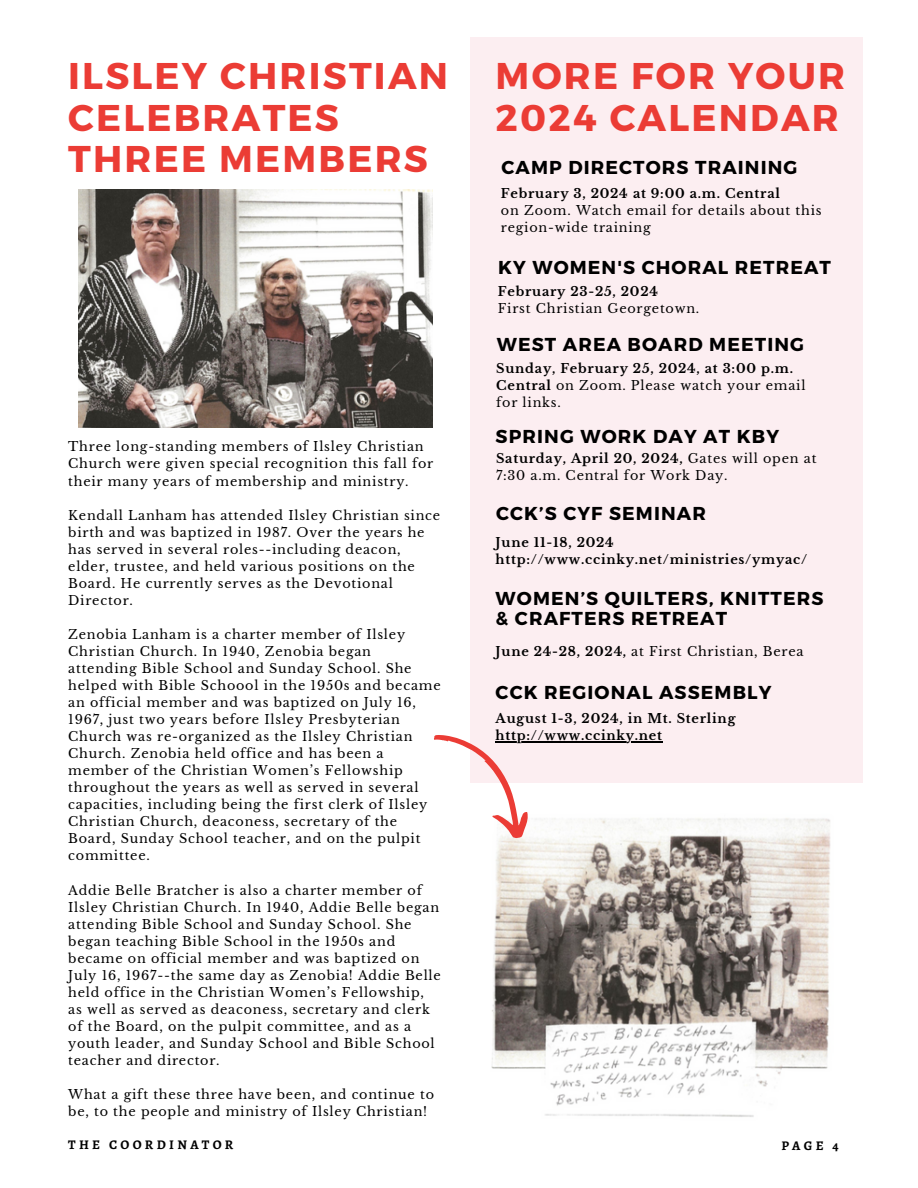
<style>
.page{position:relative;width:918px;height:1188px;background:#fff}
.page>*{position:absolute;margin:0;border:0;box-sizing:border-box;transform-origin:0 0}
.t1{font:700 37.2px/41.7px "Montserrat";letter-spacing:.06em;color:#eb3c35}
.t2{font:700 18.75px/20.2px "Montserrat";letter-spacing:.06em;color:#000}
.t3{font:700 13.2px "Alegreya";letter-spacing:.25em;color:#000}
.t4{font:12.75px/17.1px "Libre Baskerville";letter-spacing:.06em;color:#000}
.t5{font:700 12.75px/17.1px "Libre Baskerville";letter-spacing:.06em;color:#000}
.s1{font-weight:400}
.s2{font-weight:700}
</style>
<div class="page">
<img style="left:79px;top:190px;width:353px;height:237px">
<img style="left:491px;top:818px;width:340px;height:299px">
<div style="left:470px;top:37px;width:392px;height:746px;background:#fceef1"></div>
<svg style="left:434px;top:735px;width:107px;height:111px"></svg>
<hr style="left:496px;top:741px;width:167px;height:1px;background:#000">
<p class="t1" style="left:68px;top:53px;width:381px">ILSLEY CHRISTIAN<br>CELEBRATES<br>THREE MEMBERS</p>
<p class="t4" style="left:68px;top:438px;width:367px">Three long-standing members of Ilsley Christian<br>Church were given special recognition this fall for their many years of membership and ministry.</p>
<p class="t4" style="left:68px;top:507px;width:373px">Kendall Lanham has attended Ilsley Christian since birth and was baptized in 1987. Over the years he has served in several roles--including deacon, elder, trustee, and held various positions on the Board. He currently serves as the Devotional Director.</p>
<p class="t4" style="left:68px;top:626px;width:374px">Zenobia Lanham is a charter member of Ilsley Christian Church. In 1940, Zenobia began attending Bible School and Sunday School. She helped with Bible Schoool in the 1950s and became an official member and was baptized on July 16, 1967, just two years before Ilsley Presbyterian Church was re-organized as the Ilsley Christian Church. Zenobia held office and has been a member of the Christian Women’s Fellowship throughout the years as well as served in several capacities, including being the first clerk of Ilsley Christian Church, deaconess, secretary of the Board, Sunday School teacher, and on the pulpit committee.</p>
<h3 class="t4" style="left:68px;top:881px;width:374px">Addie Belle Bratcher is also a charter member of Ilsley Christian Church. In 1940, Addie Belle began attending Bible School and Sunday School. She began teaching Bible School in the 1950s and became on official member and was baptized on July 16, 1967--the same day as Zenobia! Addie Belle held office in the Christian Women’s Fellowship,<br>as well as served as deaconess, secretary and clerk of the Board, on the pulpit committee, and as a youth leader, and Sunday School and Bible School teacher and director.</h3>
<h3 class="t4" style="left:68px;top:1086px;width:367px">What a gift these three have been, and continue to be, to the people and ministry of Ilsley Christian!</h3>
<h2 class="t1" style="left:496px;top:53px;width:351px">MORE FOR YOUR<br>2024 CALENDAR</h2>
<p class="t2" style="left:502px;top:157px;width:297px">CAMP DIRECTORS TRAINING</p>
<p class="t5" style="left:501px;top:185px;width:281px">February 3, 2024 at 9:00 a.m. Central</p>
<h2 class="t4" style="left:501px;top:202px;width:322px">on Zoom. Watch email for details about this region-wide training</h2>
<h2 class="t2" style="left:498px;top:257px;width:335px">KY WOMEN'S CHORAL RETREAT</h2>
<p class="t5" style="left:498px;top:283px;width:161px">February 23-25, 2024</p>
<p class="t4" style="left:498px;top:300px;width:203px">First Christian Georgetown.</p>
<h2 class="t2" style="left:497px;top:333px;width:309px">WEST AREA BOARD MEETING</h2>
<h4 class="t5" style="left:496px;top:360px;width:311px">Sunday, February 25, 2024, at 3:00 p.m.<br>Central <span class="s1">on Zoom. Please watch your email for links.</span></h4>
<p class="t2" style="left:496px;top:425px;width:285px">SPRING WORK DAY AT KBY</p>
<p class="t4" style="left:496px;top:450px;width:322px"><span class="s2">Saturday, April 20, 2024,</span> Gates will open at<br>7:30 a.m. Central for Work Day.</p>
<h2 class="t2" style="left:496px;top:502px;width:211px">CCK’S CYF SEMINAR</h2>
<h1 class="t5" style="left:496px;top:534px;width:313px">June 11-18, 2024 http://www.ccinky.net/ministries/ymyac/</h1>
<h4 class="t2" style="left:496px;top:587px;width:329px">WOMEN’S QUILTERS, KNITTERS &amp; CRAFTERS RETREAT</h4>
<h1 class="t4" style="left:496px;top:643px;width:310px"><span class="s2">June 24-28, 2024,</span> at First Christian, Berea</h1>
<p class="t2" style="left:496px;top:682px;width:277px">CCK REGIONAL ASSEMBLY</p>
<p class="t5" style="left:496px;top:710px;width:241px">August 1-3, 2024, in Mt. Sterling</p>
<p class="t5" style="left:496px;top:727px;width:168px">http://www.ccinky.net</p>
<p class="t3" style="left:68px;top:1136px;width:167px">THE COORDINATOR</p>
<h2 class="t3" style="left:781px;top:1137px;width:59px">PAGE 4</h2>
</div>
